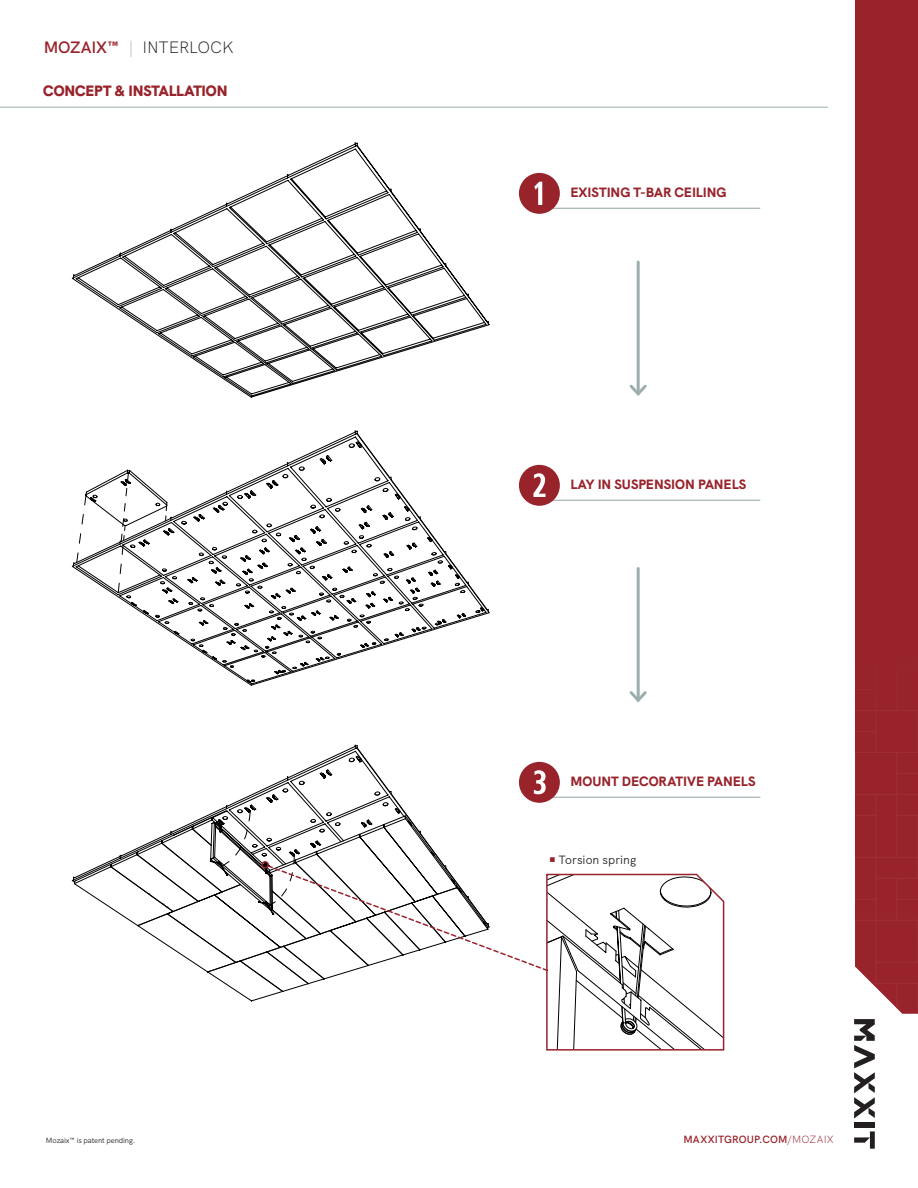
<style>
.page{position:relative;width:918px;height:1188px;background:#fff}
.page>*{position:absolute;margin:0;border:0;box-sizing:border-box;transform-origin:0 0}
.t1{font:54.6px "Combi Numerals Ltd";color:#98232b}
.t2{font:300 16.5px "HK Grotesk";letter-spacing:-.01em;color:#231f20}
.t3{font:900 15px "HK Grotesk";letter-spacing:-.005em;color:#98232b}
.t4{font:800 13.5px "HK Grotesk";color:#98232b}
.t5{font:12px "HK Grotesk";letter-spacing:.005em;color:#231f20}
.t6{font:600 10.5px "HK Grotesk";letter-spacing:.01em;color:#98232b}
.t7{font:7.5px "HK Grotesk";letter-spacing:-.01em;color:#231f20}
.s1{font-weight:600;color:#98232b}
.s2{color:#9daeae}
.s3{color:#98232b}
.s4{font-weight:300}
</style>
<div class="page">
<div style="left:854px;top:1122px;width:21px;height:5px;background:#231f20"></div>
<svg style="left:854px;top:1131px;width:21px;height:18px"></svg>
<svg style="left:854px;top:1019px;width:21px;height:100px"></svg>
<hr style="left:0;top:107px;width:828px;height:1px;background:#9daeae">
<svg style="left:71px;top:142px;width:419px;height:256px"></svg>
<svg style="left:252px;top:263px;width:237px;height:60px"></svg>
<svg style="left:118px;top:430px;width:280px;height:252px"></svg>
<svg style="left:93px;top:475px;width:358px;height:166px"></svg>
<svg style="left:172px;top:483px;width:312px;height:142px"></svg>
<svg style="left:110px;top:744px;width:267px;height:230px"></svg>
<hr style="left:553px;top:208px;width:207px;height:1px;background:#9daeae">
<hr style="left:553px;top:500px;width:207px;height:1px;background:#9daeae">
<hr style="left:553px;top:797px;width:207px;height:1px;background:#9daeae">
<svg style="left:210px;top:774px;width:515px;height:277px"></svg>
<hr style="left:637px;top:262px;width:3px;height:132px;background:#9daeae">
<svg style="left:629px;top:382px;width:18px;height:14px"></svg>
<hr style="left:637px;top:568px;width:3px;height:132px;background:#9daeae">
<svg style="left:629px;top:688px;width:18px;height:15px"></svg>
<div style="left:855px;top:0;width:63px;height:1014px;background:#98232b"></div>
<hr style="left:876px;top:962px;width:42px;height:1px;background:#231f20">
<hr style="left:875px;top:815px;width:1px;height:42px;background:#231f20">
<hr style="left:875px;top:920px;width:1px;height:42px;background:#231f20">
<hr style="left:896px;top:669px;width:1px;height:42px;background:#231f20">
<hr style="left:855px;top:500px;width:42px;height:1px;background:#231f20">
<svg style="left:855px;top:584px;width:20px;height:1px"></svg>
<svg style="left:855px;top:500px;width:1px;height:42px"></svg>
<hr style="left:896px;top:983px;width:1px;height:31px;background:#231f20">
<svg style="left:897px;top:563px;width:21px;height:22px"></svg>
<svg style="left:855px;top:962px;width:21px;height:22px"></svg>
<hr style="left:875px;top:543px;width:1px;height:42px;background:#231f20">
<svg style="left:917px;top:984px;width:1px;height:30px"></svg>
<svg style="left:876px;top:605px;width:41px;height:1px"></svg>
<hr style="left:875px;top:648px;width:1px;height:63px;background:#231f20">
<hr style="left:876px;top:983px;width:42px;height:1px;background:#231f20">
<svg style="left:896px;top:500px;width:22px;height:43px"></svg>
<hr style="left:917px;top:920px;width:1px;height:42px;background:#231f20">
<div style="left:855px;top:710px;width:63px;height:106px;background:#98232b"></div>
<hr style="left:855px;top:542px;width:42px;height:1px;background:#231f20">
<hr style="left:875px;top:585px;width:1px;height:42px;background:#231f20">
<hr style="left:855px;top:585px;width:1px;height:42px;background:#231f20">
<hr style="left:896px;top:794px;width:1px;height:63px;background:#231f20">
<hr style="left:855px;top:920px;width:1px;height:63px;background:#231f20">
<hr style="left:917px;top:815px;width:1px;height:42px;background:#231f20">
<hr style="left:896px;top:543px;width:1px;height:63px;background:#231f20">
<hr style="left:917px;top:585px;width:1px;height:42px;background:#231f20">
<div style="left:855px;top:626px;width:63px;height:64px;background:#98232b"></div>
<div style="left:855px;top:857px;width:63px;height:64px;background:#98232b"></div>
<p class="t2" style="left:44px;top:34px;width:192px"><span class="s1">MOZAIX™</span> <span class="s2">|</span> INTERLOCK</p>
<p class="t3" style="left:43px;top:79px;width:186px">CONCEPT &amp; INSTALLATION</p>
<p class="t1" style="left:517px;top:162px;width:46px">➊</p>
<p class="t4" style="left:570px;top:182px;width:158px">EXISTING T-BAR CEILING</p>
<p class="t1" style="left:517px;top:454px;width:46px">➋</p>
<p class="t4" style="left:570px;top:474px;width:177px">LAY IN SUSPENSION PANELS</p>
<p class="t1" style="left:517px;top:751px;width:46px">➌</p>
<p class="t4" style="left:570px;top:771px;width:187px">MOUNT DECORATIVE PANELS</p>
<p class="t5" style="left:549px;top:850px;width:89px"><span class="s3">○</span> Torsion spring</p>
<p class="t7" style="left:46px;top:1135px;width:91px">Mozaix™ is patent pending.</p>
<p class="t6" style="left:684px;top:1131px;width:152px">MAXXITGROUP.COM<span class="s4">/MOZAIX</span></p>
</div>
